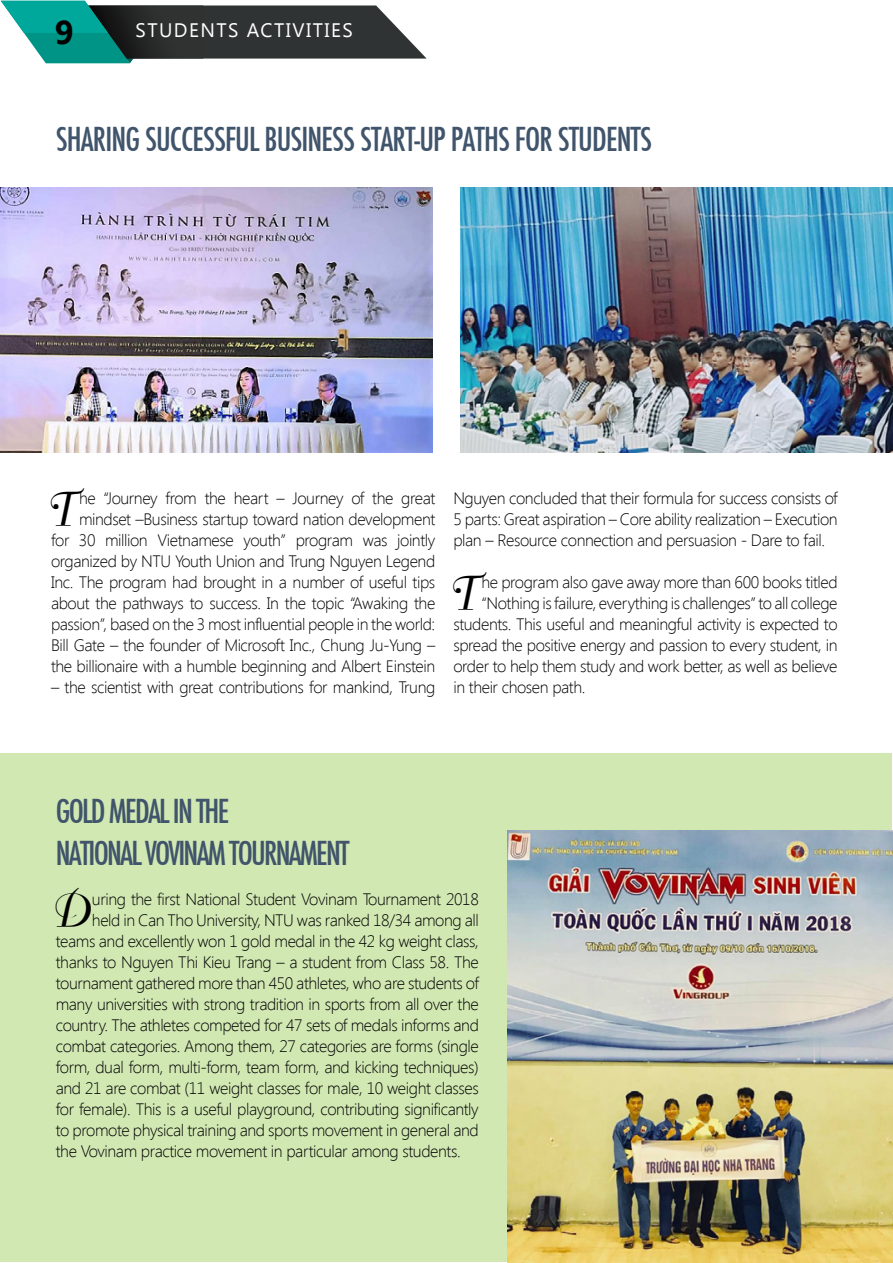
<style>
.page{position:relative;width:893px;height:1263px;background:#fff}
.page>*{position:absolute;margin:0;border:0;box-sizing:border-box;transform-origin:0 0}
.t1{font:46.2px "SFU Belle";color:#000}
.t2{font:36px "SFU Function Condensed";letter-spacing:-.025em;color:#40546b}
.t3{font:36px/42px "SFU Function Condensed";letter-spacing:-.05em;color:#40546b}
.t4{font:700 33px "Segoe UI";color:#000}
.t5{font:19.5px "Segoe UI";letter-spacing:.075em;color:#fff}
.t6{font:300 16.5px/21px "Segoe UI";letter-spacing:-.025em;color:#000;text-align:right}
</style>
<div class="page">
<div style="left:1px;top:753px;width:891px;height:509px;background:#d1e8b3"></div>
<svg style="left:1px;top:1px;width:426px;height:62px"></svg>
<img style="left:0;top:188px;width:432px;height:264px">
<img style="left:508px;top:831px;width:385px;height:432px">
<img style="left:461px;top:188px;width:432px;height:264px">
<h3 class="t4" style="left:55px;top:9px;width:20px">9</h3>
<p class="t5" style="left:136px;top:17px;width:219px">STUDENTS ACTIVITIES</p>
<h2 class="t2" style="left:56px;top:111px;width:598px">SHARING SUCCESSFUL BUSINESS START-UP PATHS FOR STUDENTS</h2>
<h1 class="t1" style="left:44px;top:472px;width:32px">T</h1>
<p class="t6" style="left:51px;top:487px;width:386px">he “Journey from the heart – Journey of the great mindset –Business startup toward nation development<br>for 30 million Vietnamese youth” program was jointly organized by NTU Youth Union and Trung Nguyen Legend Inc. The program had brought in a number of useful tips about the pathways to success. In the topic “Awaking the passion”, based on the 3 most influential people in the world:<br>Bill Gate – the founder of Microsoft Inc., Chung Ju-Yung – the billionaire with a humble beginning and Albert Einstein</p>
<p class="t6" style="left:51px;top:676px;width:386px">– the scientist with great contributions for mankind, Trung</p>
<p class="t6" style="left:453px;top:487px;width:386px;text-align:justify">Nguyen concluded that their formula for success consists of 5 parts: Great aspiration – Core ability realization – Execution plan – Resource connection and persuasion - Dare to fail.</p>
<h1 class="t1" style="left:446px;top:556px;width:32px">T</h1>
<p class="t6" style="left:481px;top:571px;width:358px">he program also gave away more than 600 books titled</p>
<p class="t6" style="left:481px;top:592px;width:358px">“Nothing is failure, everything is challenges” to all college</p>
<p class="t6" style="left:453px;top:613px;width:386px">students. This useful and meaningful activity is expected to</p>
<p class="t6" style="left:453px;top:634px;width:386px">spread the positive energy and passion to every student, in</p>
<p class="t6" style="left:453px;top:655px;width:386px">order to help them study and work better, as well as believe</p>
<p class="t6" style="left:453px;top:676px;width:134px">in their chosen path.</p>
<h2 class="t3" style="left:56px;top:787px;width:295px">GOLD MEDAL IN THE<br>NATIONAL VOVINAM TOURNAMENT</h2>
<h1 class="t1" style="left:48px;top:874px;width:41px">D</h1>
<p class="t6" style="left:92px;top:888px;width:388px">uring the first National Student Vovinam Tournament 2018</p>
<p class="t6" style="left:92px;top:909px;width:388px">held in Can Tho University, NTU was ranked 18/34 among all</p>
<p class="t6" style="left:56px;top:930px;width:425px">teams and excellently won 1 gold medal in the 42 kg weight class,</p>
<p class="t6" style="left:56px;top:951px;width:425px">thanks to Nguyen Thi Kieu Trang – a student from Class 58. The</p>
<p class="t6" style="left:56px;top:972px;width:425px">tournament gathered more than 450 athletes, who are students of</p>
<p class="t6" style="left:56px;top:993px;width:425px">many universities with strong tradition in sports from all over the</p>
<p class="t6" style="left:56px;top:1014px;width:425px">country. The athletes competed for 47 sets of medals informs and</p>
<p class="t6" style="left:56px;top:1035px;width:425px">combat categories. Among them, 27 categories are forms (single</p>
<p class="t6" style="left:56px;top:1056px;width:425px">form, dual form, multi-form, team form, and kicking techniques)</p>
<p class="t6" style="left:56px;top:1077px;width:425px">and 21 are combat (11 weight classes for male, 10 weight classes</p>
<p class="t6" style="left:56px;top:1098px;width:424px">for female). This is a useful playground, contributing significantly</p>
<p class="t6" style="left:56px;top:1119px;width:425px">to promote physical training and sports movement in general and</p>
<p class="t6" style="left:56px;top:1140px;width:406px">the Vovinam practice movement in particular among students.</p>
</div>
